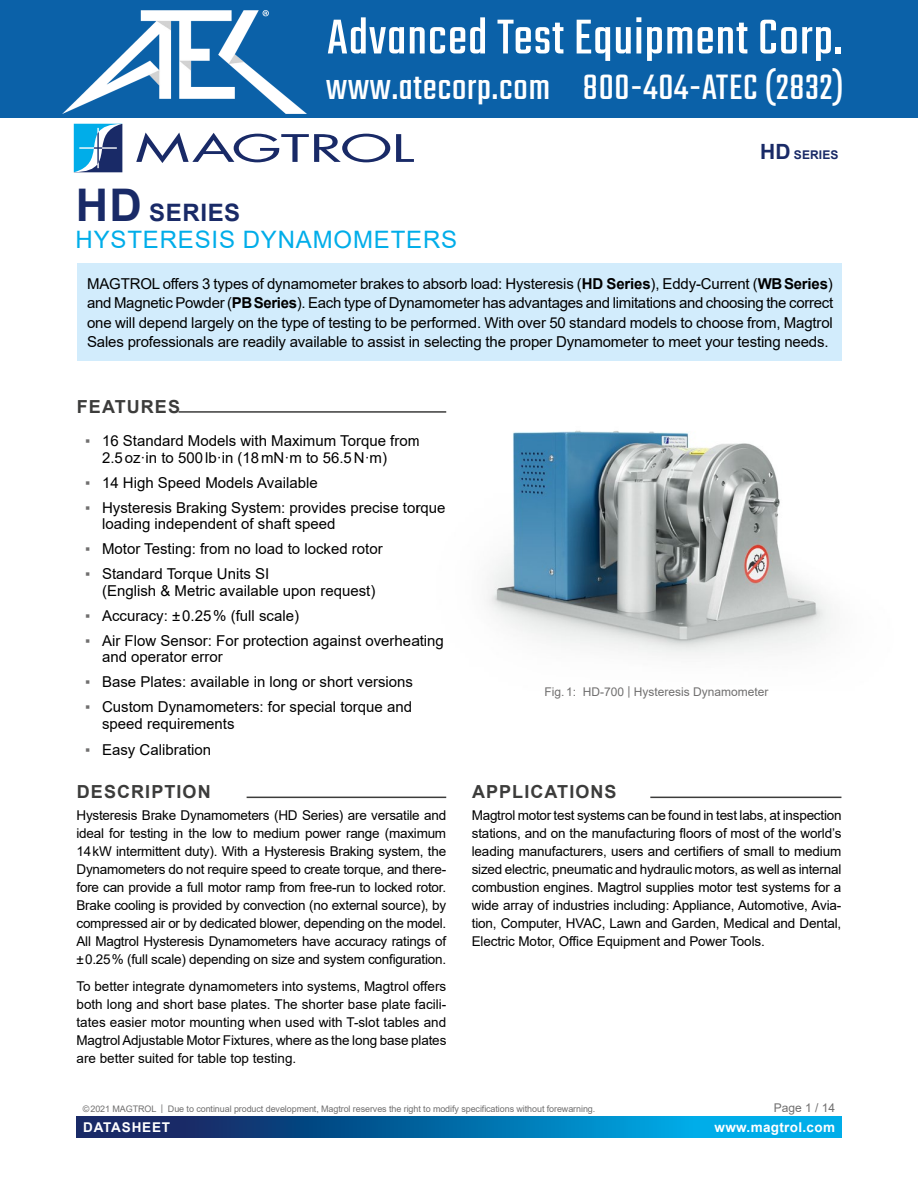
<style>
.page{position:relative;width:918px;height:1188px;background:#fff}
.page>*{position:absolute;margin:0;border:0;box-sizing:border-box;transform-origin:0 0}
.t1{font:54px "Teko";letter-spacing:.02em;color:#fff}
.t2{font:39px "Teko";letter-spacing:.02em;color:#fff}
.t3{font:24px/27px "Arial";letter-spacing:.035em;color:#00ade9}
.t4{font:700 18px "Arial";letter-spacing:.06em;color:#3c3c3b}
.BULLET_LIST_-_Featur{font:15px/16.5px "Arial";color:#000}
.HIGHLIGHT{font:15px/19.5px "Arial";letter-spacing:-.01em;color:#000;text-align:justify}
.TEXT{font:13.5px/18px "Arial";letter-spacing:-.01em;color:#000;text-align:justify}
.t5{font:700 13.5px "Arial";letter-spacing:.025em;color:#fff}
.t6{font:700 13.5px "Arial";letter-spacing:.06em;color:#fff}
.LEGENDES_-_Common{font:12px "Arial";color:#706f6f}
.t7{font:700 12px "Arial";letter-spacing:.01em;color:#192a67}
.t8{font:9px "Arial";letter-spacing:-.01em;color:#706f6f}
.s1{font-size:21px}
.s2{font-weight:700;font-size:45px;color:#192a67}
.s3{font-weight:700;color:#192a67}
.s4{font-weight:700}
.s5{color:#706f6f}
</style>
<div class="page">
<svg style="left:77px;top:1116px;width:764px;height:21px;background:#066ca8"></svg>
<svg style="left:136px;top:133px;width:254px;height:30px"></svg>
<svg style="left:396px;top:134px;width:18px;height:28px"></svg>
<svg style="left:74px;top:124px;width:48px;height:48px;background:#3885b6"></svg>
<hr style="left:179px;top:411px;width:267px;height:2px;background:#3c3c3b">
<div style="left:77px;top:264px;width:764px;height:97px;background:#d2ecfc"></div>
<hr style="left:247px;top:797px;width:199px;height:1px;background:#3c3c3b">
<hr style="left:650px;top:797px;width:191px;height:1px;background:#3c3c3b">
<img style="left:418px;top:411px;width:413px;height:244px">
<div style="left:0;top:0;width:918px;height:118px;background:#0b61a8"></div>
<img style="left:63px;top:10px;width:243px;height:103px">
<h1 class="t1" style="left:327px;top:7px;width:517px">Advanced Test Equipment Corp.</h1>
<h2 class="t2" style="left:326px;top:65px;width:519px">www.atecorp.com 800-404-ATEC (2832)</h2>
<p class="t7" style="left:760px;top:147px;width:80px"><span class="s1">HD</span> SERIES</p>
<h3 class="t3" style="left:76px;top:199px;width:383px"><span class="s2">HD</span> <span class="s3">SERIES<br></span>HYSTERESIS DYNAMOMETERS</h3>
<p class="HIGHLIGHT" style="left:87px;top:273px;width:748px">MAGTROL offers 3 types of dynamometer brakes to absorb load: Hysteresis (<span class="s4">HD Series</span>), Eddy-Current (<span class="s4">WBSeries</span>) and Magnetic Powder (<span class="s4">PBSeries</span>). Each type of Dynamometer has advantages and limitations and choosing the correct one will depend largely on the type of testing to be performed. With over 50 standard models to choose from, Magtrol Sales professionals are readily available to assist in selecting the proper Dynamometer to meet your testing needs.</p>
<h2 class="t4" style="left:77px;top:394px;width:105px">FEATURES</h2>
<h4 class="BULLET_LIST_-_Featur" style="left:102px;top:433px;width:320px;text-indent:-17px"><span class="s5">▪</span> 16 Standard Models with Maximum Torque from<br>2.5oz·in to 500lb·in (18mN·m to 56.5N·m)</h4>
<h4 class="BULLET_LIST_-_Featur" style="left:85px;top:474px;width:234px"><span class="s5">▪</span> 14 High Speed Models Available</h4>
<h4 class="BULLET_LIST_-_Featur" style="left:102px;top:499px;width:345px;text-indent:-17px"><span class="s5">▪</span> Hysteresis Braking System: provides precise torque loading independent of shaft speed</h4>
<h4 class="BULLET_LIST_-_Featur" style="left:85px;top:541px;width:299px"><span class="s5">▪</span> Motor Testing: from no load to locked rotor</h4>
<h4 class="BULLET_LIST_-_Featur" style="left:102px;top:566px;width:275px;text-indent:-17px"><span class="s5">▪</span> Standard Torque Units SI<br>(English &amp; Metric available upon request)</h4>
<h4 class="BULLET_LIST_-_Featur" style="left:85px;top:607px;width:216px"><span class="s5">▪</span> Accuracy: ±0.25% (full scale)</h4>
<h4 class="BULLET_LIST_-_Featur" style="left:102px;top:632px;width:343px;text-indent:-17px"><span class="s5">▪</span> Air Flow Sensor: For protection against overheating and operator error</h4>
<h4 class="BULLET_LIST_-_Featur" style="left:85px;top:674px;width:329px"><span class="s5">▪</span> Base Plates: available in long or short versions</h4>
<h4 class="BULLET_LIST_-_Featur" style="left:102px;top:699px;width:312px;text-indent:-17px"><span class="s5">▪</span> Custom Dynamometers: for special torque and speed requirements</h4>
<h4 class="BULLET_LIST_-_Featur" style="left:85px;top:742px;width:128px"><span class="s5">▪</span> Easy Calibration</h4>
<h2 class="t4" style="left:77px;top:779px;width:135px">DESCRIPTION</h2>
<p class="TEXT" style="left:77px;top:807px;width:371px">Hysteresis Brake Dynamometers (HD Series) are versatile and ideal for testing in the low to medium power range (maximum 14kW intermittent duty). With a Hysteresis Braking system, the Dynamometers do not require speed to create torque, and there&shy;fore can provide a full motor ramp from free-run to locked rotor.<br>Brake cooling is provided by convection (no external source), by compressed air or by dedicated blower, depending on the model.<br>All Magtrol Hysteresis Dynamometers have accuracy ratings of ±0.25% (full scale) depending on size and system configuration.</p>
<p class="TEXT" style="left:77px;top:977px;width:371px">To better integrate dynamometers into systems, Magtrol offers both long and short base plates. The shorter base plate facili&shy;tates easier motor mounting when used with T-slot tables and Magtrol Adjustable Motor Fixtures, where as the long base plates are better suited for table top testing.</p>
<p class="LEGENDES_-_Common" style="left:545px;top:684px;width:226px">Fig.1: HD-700 | Hysteresis Dynamometer</p>
<h2 class="t4" style="left:472px;top:779px;width:146px">APPLICATIONS</h2>
<p class="TEXT" style="left:472px;top:807px;width:371px">Magtrol motor test systems can be found in test labs, at inspection stations, and on the manufacturing floors of most of the world’s leading manufacturers, users and certifiers of small to medium sized electric, pneumatic and hydraulic motors, as well as internal combustion engines. Magtrol supplies motor test systems for a wide array of industries including: Appliance, Automotive, Avia&shy;tion, Computer, HVAC, Lawn and Garden, Medical and Dental, Electric Motor, Office Equipment and Power Tools.</p>
<p class="t8" style="left:83px;top:1103px;width:514px">©2021 MAGTROL | Due to continual product development, Magtrol reserves the right to modify specifications without forewarning.</p>
<p class="LEGENDES_-_Common" style="left:774px;top:1099px;width:63px">Page 1 / 14</p>
<p class="t6" style="left:83px;top:1117px;width:88px">DATASHEET</p>
<p class="t5" style="left:715px;top:1117px;width:122px">www.magtrol.com</p>
</div>
